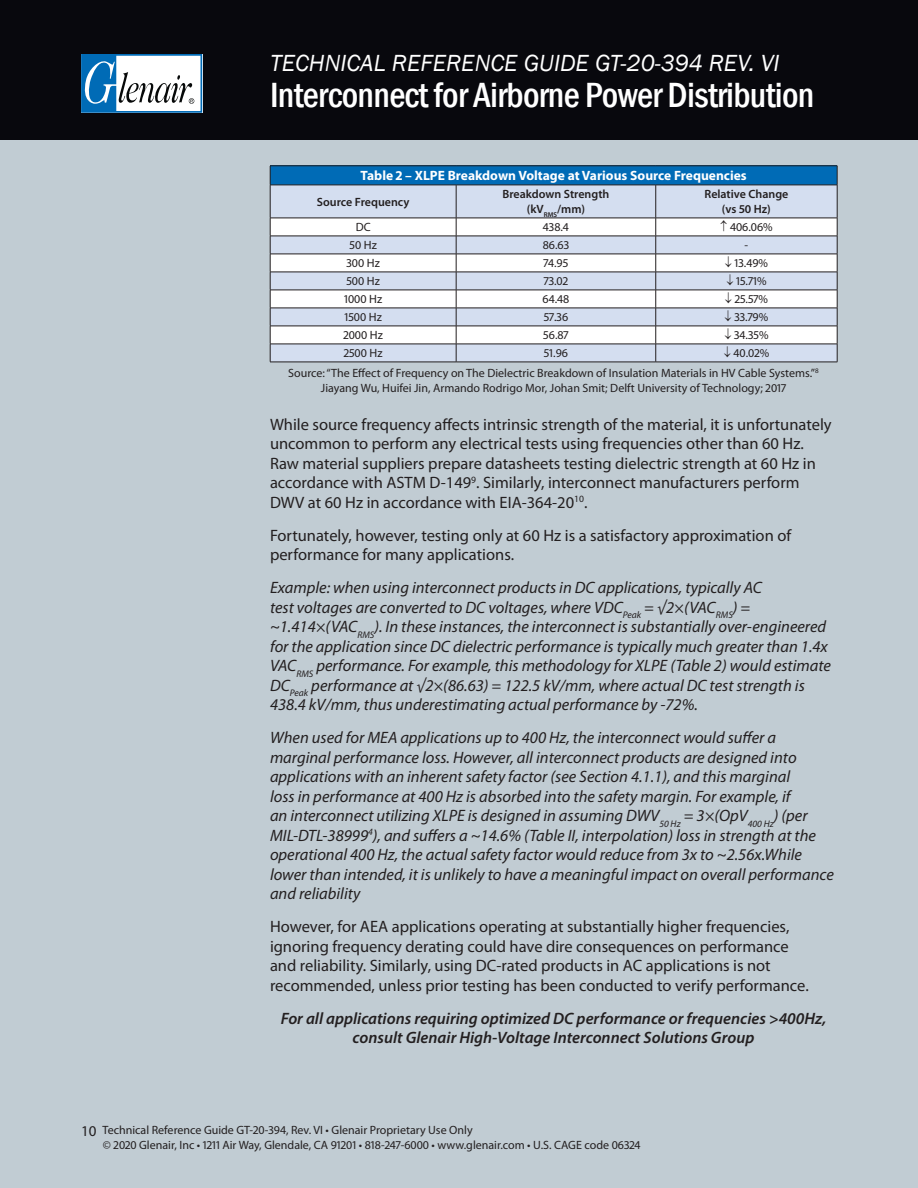
<style>
.page{position:relative;width:918px;height:1188px;background:#c1ccd3}
.page>*{position:absolute;margin:0;border:0;box-sizing:border-box;transform-origin:0 0}
.t1{font:500 condensed 36px "Franklin Gothic";letter-spacing:-.02em;color:#fff}
.t2{font:italic 24px "Franklin Gothic";color:#fff}
.body_text{font:italic 16.5px/19.5px "Myriad Pro";color:#231f20}
.body_text-2{font:16.5px/19.5px "Myriad Pro";color:#231f20}
.cap{font:italic 600 16.5px/19.5px "Myriad Pro";color:#231f20;text-align:center}
.table_Title_H{font:700 13.5px "Myriad Pro";color:#fff}
.table_t{font:12px/15px "Myriad Pro";color:#231f20}
.table_hb{font:600 12px "Myriad Pro";color:#231f20}
.s1{font-size:15px}
</style>
<div class="page">
<div style="left:0;top:0;width:918px;height:140px;background:#08080d"></div>
<svg style="left:81px;top:54px;width:121px;height:59px;background:#a0c0d6"></svg>
<div style="left:270px;top:166px;width:567px;height:19px;background:#006bb6"></div>
<div style="left:271px;top:186px;width:566px;height:176px;background:#d4def0"></div>
<svg style="left:271px;top:219px;width:566px;height:125px;background:#e5e8f0"></svg>
<hr style="left:456px;top:185px;width:1px;height:33px;background:#231f20">
<hr style="left:655px;top:185px;width:1px;height:33px;background:#231f20">
<hr style="left:270px;top:218px;width:186px;height:1px;background:#231f20">
<hr style="left:456px;top:218px;width:200px;height:1px;background:#231f20">
<hr style="left:656px;top:218px;width:181px;height:1px;background:#231f20">
<hr style="left:270px;top:236px;width:186px;height:1px;background:#231f20">
<hr style="left:456px;top:236px;width:200px;height:1px;background:#231f20">
<hr style="left:656px;top:236px;width:181px;height:1px;background:#231f20">
<hr style="left:270px;top:254px;width:186px;height:1px;background:#231f20">
<hr style="left:456px;top:254px;width:200px;height:1px;background:#231f20">
<hr style="left:656px;top:254px;width:181px;height:1px;background:#231f20">
<hr style="left:270px;top:272px;width:186px;height:1px;background:#231f20">
<hr style="left:456px;top:272px;width:200px;height:1px;background:#231f20">
<hr style="left:656px;top:272px;width:181px;height:1px;background:#231f20">
<hr style="left:270px;top:290px;width:186px;height:1px;background:#231f20">
<hr style="left:456px;top:290px;width:200px;height:1px;background:#231f20">
<hr style="left:656px;top:290px;width:181px;height:1px;background:#231f20">
<hr style="left:270px;top:308px;width:186px;height:1px;background:#231f20">
<hr style="left:456px;top:308px;width:200px;height:1px;background:#231f20">
<hr style="left:656px;top:308px;width:181px;height:1px;background:#231f20">
<hr style="left:270px;top:326px;width:186px;height:1px;background:#231f20">
<hr style="left:456px;top:326px;width:200px;height:1px;background:#231f20">
<hr style="left:656px;top:326px;width:181px;height:1px;background:#231f20">
<hr style="left:270px;top:344px;width:186px;height:1px;background:#231f20">
<hr style="left:456px;top:344px;width:200px;height:1px;background:#231f20">
<svg style="left:456px;top:218px;width:1px;height:144px"></svg>
<hr style="left:656px;top:344px;width:181px;height:1px;background:#231f20">
<svg style="left:655px;top:218px;width:1px;height:144px"></svg>
<hr style="left:270px;top:185px;width:1px;height:33px;background:#231f20">
<hr style="left:837px;top:185px;width:1px;height:33px;background:#231f20">
<svg style="left:270px;top:218px;width:1px;height:144px"></svg>
<svg style="left:837px;top:218px;width:1px;height:144px"></svg>
<hr style="left:270px;top:362px;width:186px;height:1px;background:#231f20">
<hr style="left:456px;top:362px;width:200px;height:1px;background:#231f20">
<hr style="left:656px;top:362px;width:181px;height:1px;background:#231f20">
<hr style="left:270px;top:166px;width:186px;height:1px;background:#231f20">
<svg style="left:270px;top:166px;width:1px;height:19px"></svg>
<hr style="left:456px;top:166px;width:200px;height:1px;background:#231f20">
<hr style="left:656px;top:166px;width:181px;height:1px;background:#231f20">
<svg style="left:837px;top:166px;width:1px;height:19px"></svg>
<hr style="left:270px;top:185px;width:186px;height:1px;background:#231f20">
<hr style="left:456px;top:185px;width:200px;height:1px;background:#231f20">
<hr style="left:656px;top:185px;width:181px;height:1px;background:#231f20">
<h2 class="t2" style="left:270px;top:48px;width:511px">TECHNICAL REFERENCE GUIDE GT-20-394 REV. VI</h2>
<h1 class="t1" style="left:270px;top:71px;width:546px">Interconnect for Airborne Power Distribution</h1>
<p class="table_Title_H" style="left:361px;top:167px;width:388px">Table 2 – XLPE Breakdown Voltage at Various Source Frequencies</p>
<p class="table_hb" style="left:317px;top:194px;width:94px">Source Frequency</p>
<p class="table_hb" style="left:502px;top:187px;width:108px">Breakdown Strength</p>
<p class="table_hb" style="left:527px;top:202px;width:60px">(kV<sub>RMS</sub>/mm)</p>
<p class="table_hb" style="left:704px;top:187px;width:85px">Relative Change</p>
<p class="table_hb" style="left:722px;top:202px;width:50px">(vs 50 Hz)</p>
<p class="table_t" style="left:356px;top:220px;width:16px">DC</p>
<p class="table_t" style="left:543px;top:220px;width:28px">438.4</p>
<p class="table_t" style="left:720px;top:220px;width:54px">↑ 406.06%</p>
<p class="table_t" style="left:350px;top:238px;width:29px">50 Hz</p>
<p class="table_t" style="left:543px;top:238px;width:28px">86.63</p>
<p class="table_t" style="left:745px;top:238px;width:5px">-</p>
<p class="table_t" style="left:347px;top:256px;width:35px">300 Hz</p>
<p class="table_t" style="left:544px;top:256px;width:26px">74.95</p>
<p class="table_t" style="left:725px;top:256px;width:45px">↓ 13.49%</p>
<p class="table_t" style="left:346px;top:274px;width:35px">500 Hz</p>
<p class="table_t" style="left:544px;top:274px;width:26px">73.02</p>
<p class="table_t" style="left:726px;top:274px;width:42px">↓ 15.71%</p>
<p class="table_t" style="left:344px;top:292px;width:40px">1000 Hz</p>
<p class="table_t" style="left:543px;top:292px;width:28px">64.48</p>
<p class="table_t" style="left:725px;top:292px;width:45px">↓ 25.57%</p>
<p class="table_t" style="left:344px;top:310px;width:39px">1500 Hz</p>
<p class="table_t" style="left:544px;top:310px;width:26px">57.36</p>
<p class="table_t" style="left:725px;top:310px;width:45px">↓ 33.79%</p>
<p class="table_t" style="left:343px;top:328px;width:41px">2000 Hz</p>
<p class="table_t" style="left:543px;top:328px;width:27px">56.87</p>
<p class="table_t" style="left:724px;top:328px;width:46px">↓ 34.35%</p>
<p class="table_t" style="left:344px;top:346px;width:40px">2500 Hz</p>
<p class="table_t" style="left:544px;top:346px;width:26px">51.96</p>
<p class="table_t" style="left:724px;top:346px;width:47px">↓ 40.02%</p>
<p class="table_t" style="left:288px;top:365px;width:532px">Source: “The Effect of Frequency on The Dielectric Breakdown of Insulation Materials in HV Cable Systems.”<sup>8</sup></p>
<p class="table_t" style="left:321px;top:380px;width:467px">Jiayang Wu, Huifei Jin, Armando Rodrigo Mor, Johan Smit; Delft University of Technology; 2017</p>
<p class="body_text-2" style="left:270px;top:414px;width:563px">While source frequency affects intrinsic strength of the material, it is unfortunately uncommon to perform any electrical tests using frequencies other than 60 Hz.<br>Raw material suppliers prepare datasheets testing dielectric strength at 60 Hz in accordance with ASTM D-149<sup>9</sup>. Similarly, interconnect manufacturers perform DWV at 60 Hz in accordance with EIA-364-20<sup>10</sup>.</p>
<p class="body_text-2" style="left:270px;top:525px;width:523px">Fortunately, however, testing only at 60 Hz is a satisfactory approximation of performance for many applications.</p>
<p class="body_text" style="left:270px;top:578px;width:563px">Example: when using interconnect products in DC applications, typically AC<br>test voltages are converted to DC voltages, where VDC<sub>Peak</sub> = √2×(VAC<sub>RMS</sub>) = ~1.414×(VAC<sub>RMS</sub>). In these instances, the interconnect is substantially over-engineered for the application since DC dielectric performance is typically much greater than 1.4x VAC<sub>RMS</sub> performance. For example, this methodology for XLPE (Table 2) would estimate DC<sub>Peak</sub> performance at √2×(86.63) = 122.5 kV/mm, where actual DC test strength is 438.4 kV/mm, thus underestimating actual performance by -72%.</p>
<p class="body_text" style="left:270px;top:728px;width:565px">When used for MEA applications up to 400 Hz, the interconnect would suffer a marginal performance loss. However, all interconnect products are designed into applications with an inherent safety factor (see Section 4.1.1), and this marginal<br>loss in performance at 400 Hz is absorbed into the safety margin. For example, if<br>an interconnect utilizing XLPE is designed in assuming DWV<sub>50</sub> <sub>Hz</sub> = 3×(OpV<sub>400</sub> <sub>Hz</sub>) (per MIL-DTL-38999<sup>4</sup>), and suffers a ~14.6% (Table II, interpolation) loss in strength at the operational 400 Hz, the actual safety factor would reduce from 3x to ~2.56x.While lower than intended, it is unlikely to have a meaningful impact on overall performance and reliability</p>
<p class="body_text-2" style="left:270px;top:917px;width:540px">However, for AEA applications operating at substantially higher frequencies, ignoring frequency derating could have dire consequences on performance and reliability. Similarly, using DC-rated products in AC applications is not recommended, unless prior testing has been conducted to verify performance.</p>
<p class="cap" style="left:281px;top:1008px;width:547px">For all applications requiring optimized DC performance or frequencies &gt;400Hz, consult Glenair High-Voltage Interconnect Solutions Group</p>
<p class="table_t" style="left:103px;top:1122px;width:539px;text-indent:-22px"><span class="s1">10</span> Technical Reference Guide GT-20-394, Rev. VI • Glenair Proprietary Use Only<br>© 2020 Glenair, Inc • 1211 Air Way, Glendale, CA 91201 • 818-247-6000 • www.glenair.com • U.S. CAGE code 06324</p>
</div>
